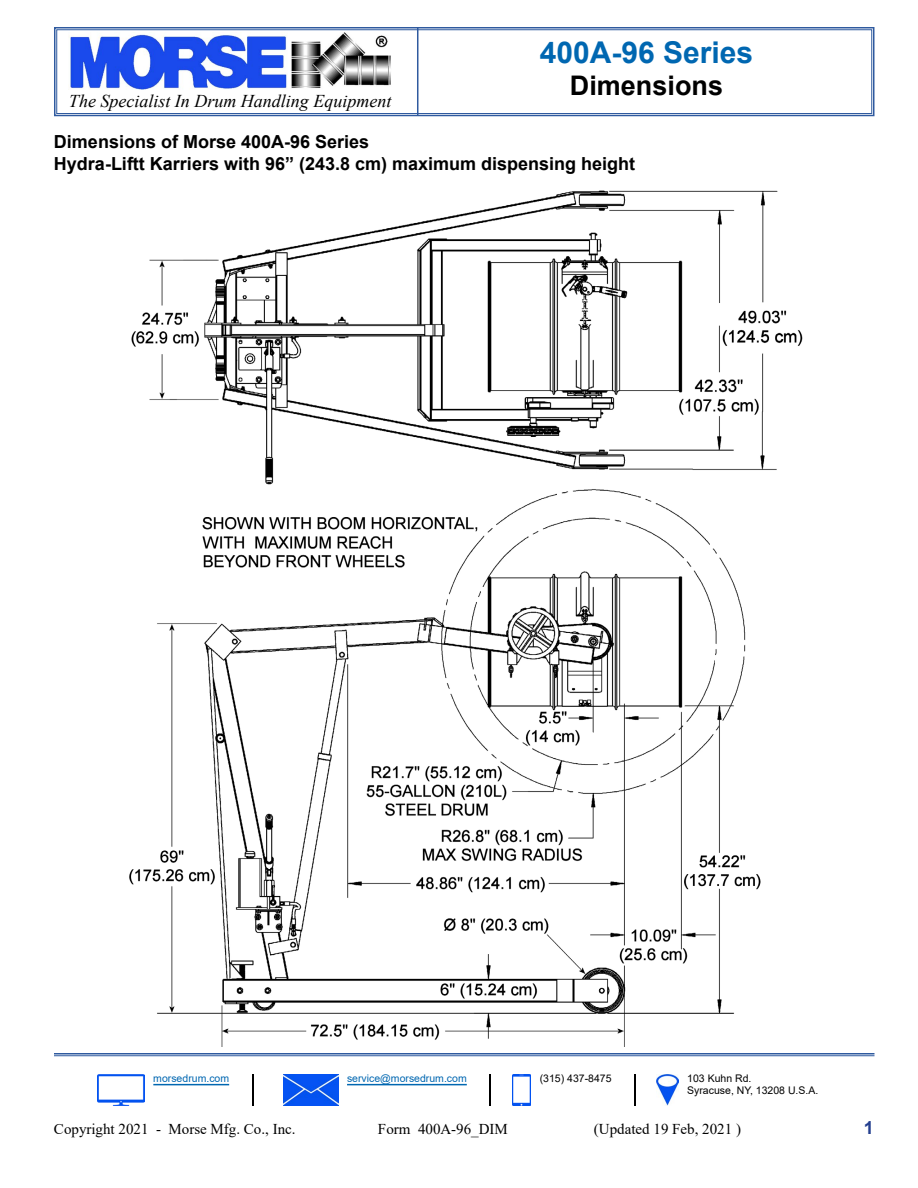
<style>
.page{position:relative;width:918px;height:1188px;background:#fff}
.page>*{position:absolute;margin:0;border:0;box-sizing:border-box;transform-origin:0 0}
.t1{font:700 30px "Arial";color:#0067b1}
.t2{font:700 27px "Arial";color:#000}
.t3{font:700 18px/21.6px "Arial";color:#000}
.t4{font:italic 18px "Times New Roman";color:#000}
.t5{font:700 18px "Arial";color:#25408f}
.t6{font:15px "Times New Roman";color:#000}
.t7{font:10.5px/12.6px "Arial";color:#000}
.t8{font:10.5px "Arial";color:#0067b1}
</style>
<div class="page">
<img style="left:129px;top:190px;width:674px;height:856px">
<svg style="left:54px;top:27px;width:821px;height:90px"></svg>
<div style="left:56px;top:29px;width:816px;height:85px;border:1px solid #2f5a9f"></div>
<hr style="left:417px;top:28px;width:1px;height:88px;background:#2f5a9f">
<hr style="left:54px;top:1053px;width:820px;height:2px;background:#2f5a9f">
<hr style="left:54px;top:1055px;width:820px;height:1px;background:#2f5a9f">
<img style="left:283px;top:1074px;width:55px;height:31px">
<img style="left:97px;top:1074px;width:47px;height:31px">
<img style="left:513px;top:1074px;width:18px;height:31px">
<img style="left:657px;top:1074px;width:21px;height:31px">
<hr style="left:347px;top:1084px;width:120px;height:1px;background:#0067b1">
<hr style="left:153px;top:1084px;width:76px;height:1px;background:#0067b1">
<hr style="left:250px;top:1072px;width:4px;height:33px;background:#808080;opacity:.75">
<div style="left:486px;top:1072px;width:5px;height:33px;background:#808080;opacity:.75"></div>
<hr style="left:632px;top:1072px;width:4px;height:33px;background:#808080;opacity:.75">
<h1 class="t1" style="left:540px;top:31px;width:215px">400A-96 Series</h1>
<h2 class="t2" style="left:570px;top:67px;width:155px">Dimensions</h2>
<p class="t3" style="left:54px;top:131px;width:583px">Dimensions of Morse 400A-96 Series<br>Hydra-Liftt Karriers with 96” (243.8 cm) maximum dispensing height</p>
<p class="t4" style="left:69px;top:89px;width:324px">The Specialist In Drum Handling Equipment</p>
<p class="t8" style="left:347px;top:1071px;width:121px">service@morsedrum.com</p>
<p class="t7" style="left:687px;top:1072px;width:133px">103 Kuhn Rd.<br>Syracuse, NY, 13208 U.S.A.</p>
<p class="t8" style="left:153px;top:1071px;width:77px">morsedrum.com</p>
<p class="t7" style="left:540px;top:1072px;width:73px">(315) 437-8475</p>
<p class="t6" style="left:54px;top:1118px;width:243px">Copyright 2021 - Morse Mfg. Co., Inc.</p>
<p class="t6" style="left:378px;top:1118px;width:131px">Form 400A-96_DIM</p>
<p class="t6" style="left:594px;top:1118px;width:149px">(Updated 19 Feb, 2021 )</p>
<p class="t5" style="left:864px;top:1115px;width:12px">1</p>
</div>
